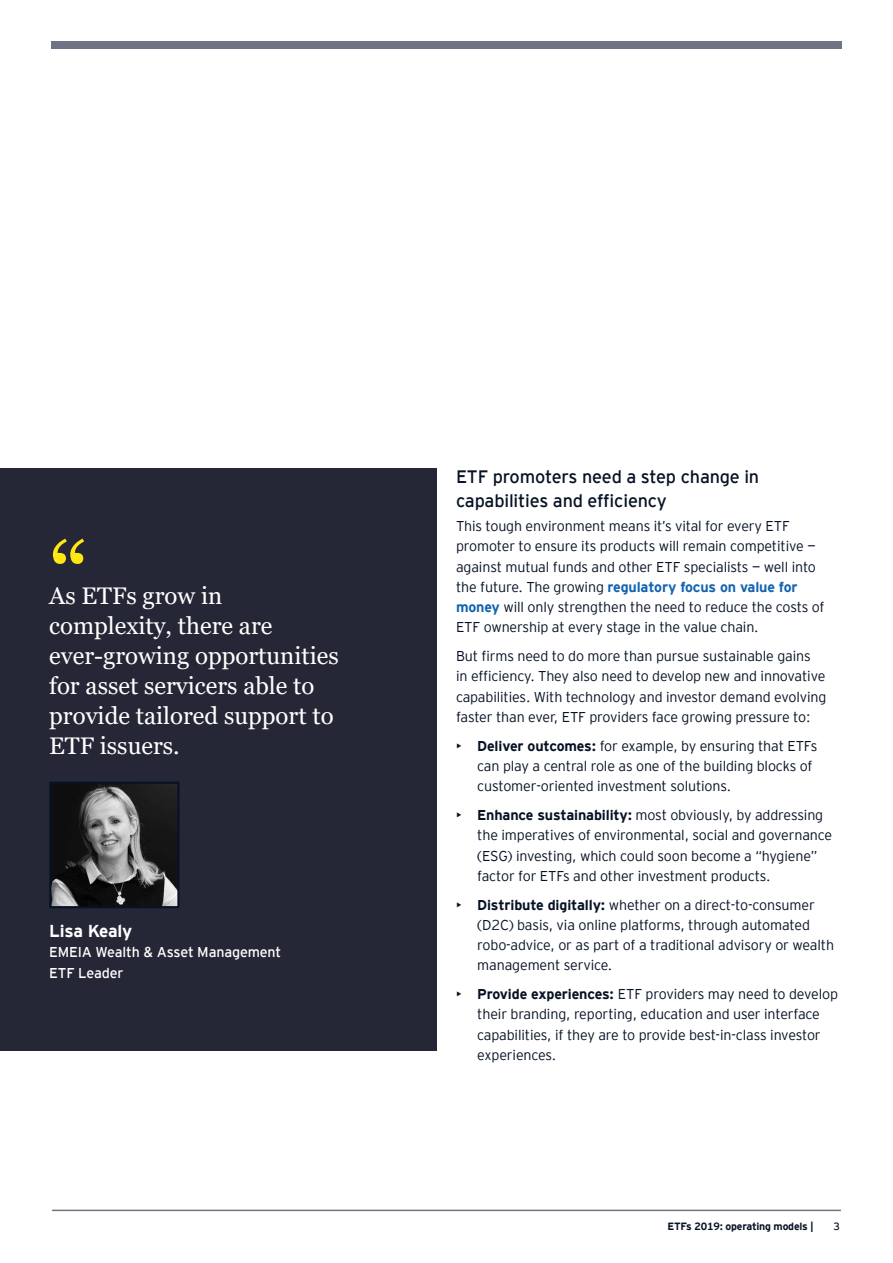
<style>
.page{position:relative;width:893px;height:1263px;background:#fff}
.page>*{position:absolute;margin:0;border:0;box-sizing:border-box;transform-origin:0 0}
.U_Quote_mark{font:96px "Georgia";color:#ffe711}
.I_Quote_-_Copy{font:24px/30px "Georgia";color:#fff}
.D_Subhead_2{font:18px/24px "EY Interstate";letter-spacing:-.01em;color:#071224}
.F_Body_copy{font:700 17.25px "EY Interstate";letter-spacing:-.01em;color:#fff}
.F_Body_copy-2{font:300 14.25px/20.2px "EY Interstate";letter-spacing:-.01em;color:#071224}
.F_Body_copy-3{font:14.25px/20.2px "EY Interstate";letter-spacing:-.01em;color:#fff}
.t1{font:700 10.5px "EY Interstate";letter-spacing:-.02em;color:#071224}
.t2{font:10.5px "EY Interstate";color:#071224}
.s1{font-weight:700;color:#1364b1}
.s2{font-weight:700}
</style>
<div class="page">
<div style="left:51px;top:41px;width:791px;height:8px;background:#707383"></div>
<div style="left:0;top:468px;width:437px;height:583px;background:#262736"></div>
<img style="left:52px;top:785px;width:125px;height:120px">
<div style="left:49px;top:782px;width:131px;height:126px;border:2px solid #071224"></div>
<hr style="left:52px;top:1209px;width:789px;height:2px;background:#707383">
<p class="U_Quote_mark" style="left:49px;top:519px;width:41px">“</p>
<p class="I_Quote_-_Copy" style="left:49px;top:581px;width:291px">As ETFs grow in complexity, there are ever-growing opportunities for asset servicers able to provide tailored support to<br>ETF issuers.</p>
<p class="F_Body_copy" style="left:49px;top:919px;width:85px">Lisa Kealy</p>
<p class="F_Body_copy-3" style="left:49px;top:941px;width:234px">EMEIA Wealth &amp; Asset Management<br>ETF Leader</p>
<p class="D_Subhead_2" style="left:456px;top:463px;width:305px">ETF promoters need a step change in capabilities and efficiency</p>
<p class="F_Body_copy-2" style="left:456px;top:515px;width:370px">This tough environment means it’s vital for every ETF promoter to ensure its products will remain competitive — against mutual funds and other ETF specialists — well into the future. The growing <span class="s1">regulatory focus on value for money</span> will only strengthen the need to reduce the costs of ETF ownership at every stage in the value chain.</p>
<p class="F_Body_copy-2" style="left:456px;top:645px;width:372px">But firms need to do more than pursue sustainable gains<br>in efficiency. They also need to develop new and innovative capabilities. With technology and investor demand evolving faster than ever, ETF providers face growing pressure to:</p>
<p class="F_Body_copy-2" style="left:477px;top:735px;width:341px;text-indent:-21px">• <span class="s2">Deliver outcomes:</span> for example, by ensuring that ETFs can play a central role as one of the building blocks of customer-oriented investment solutions.</p>
<p class="F_Body_copy-2" style="left:477px;top:804px;width:356px;text-indent:-21px">• <span class="s2">Enhance sustainability:</span> most obviously, by addressing the imperatives of environmental, social and governance (ESG) investing, which could soon become a “hygiene” factor for ETFs and other investment products.</p>
<p class="F_Body_copy-2" style="left:477px;top:893px;width:358px;text-indent:-21px">• <span class="s2">Distribute digitally:</span> whether on a direct-to-consumer (D2C) basis, via online platforms, through automated robo-advice, or as part of a traditional advisory or wealth management service.</p>
<p class="F_Body_copy-2" style="left:477px;top:983px;width:362px;text-indent:-21px">• <span class="s2">Provide experiences:</span> ETF providers may need to develop their branding, reporting, education and user interface capabilities, if they are to provide best-in-class investor experiences.</p>
<p class="t1" style="left:667px;top:1219px;width:147px">ETFs 2019: operating models |</p>
<p class="t2" style="left:833px;top:1219px;width:8px">3</p>
</div>
